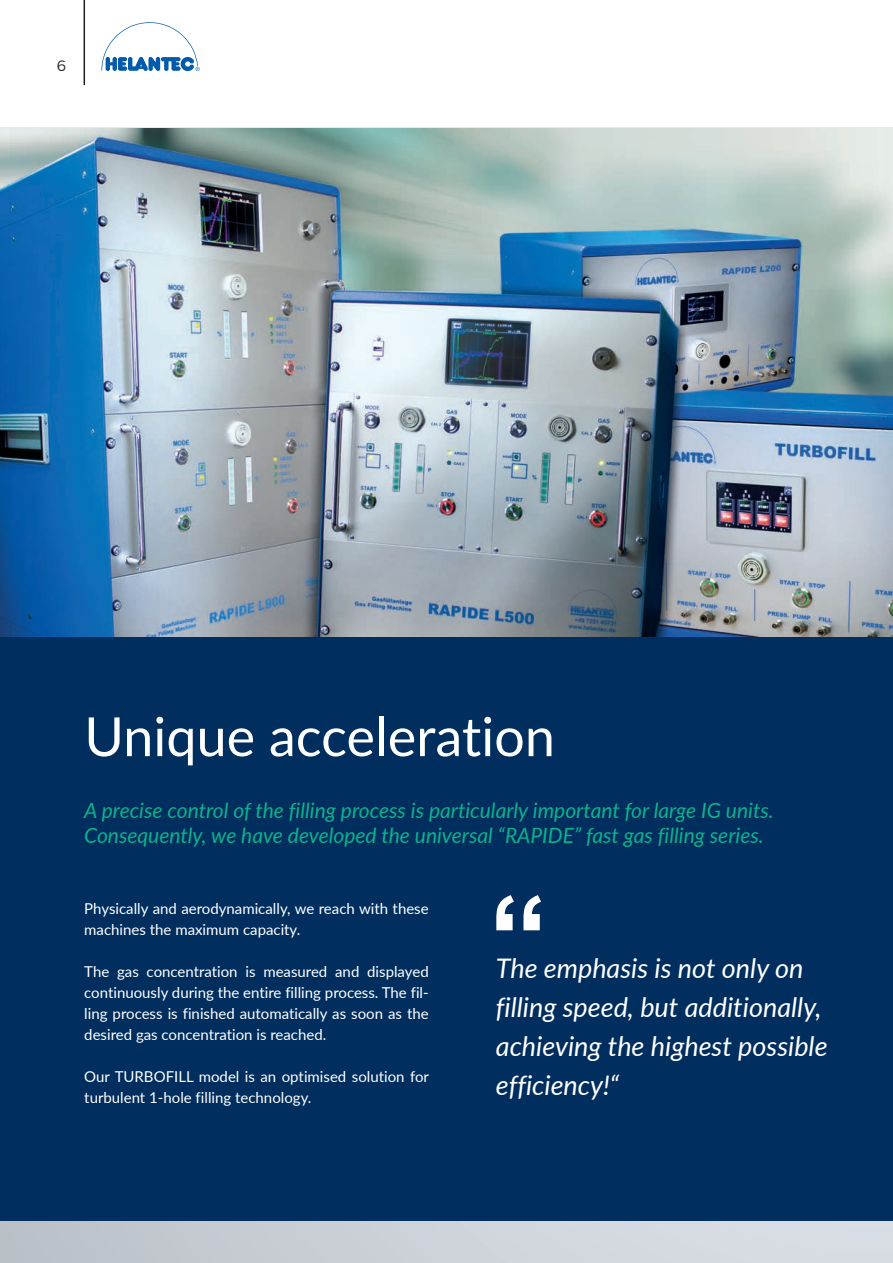
<style>
.page{position:relative;width:893px;height:1263px;background:#fff}
.page>*{position:absolute;margin:0;border:0;box-sizing:border-box;transform-origin:0 0}
.t1{font:54px "Lato";color:#fff}
.t2{font:italic 27px/39px "Lato";color:#fff}
.t3{font:italic 21px/25.2px "Lato";color:#0ab38d}
.t4{font:15px/21px "Lato";color:#fff}
.t5{font:300 15px "Montserrat";color:#231f20}
</style>
<div class="page">
<div style="left:0;top:129px;width:893px;height:1134px;background:linear-gradient(to right,#bcc2c9,#dce2e8)"></div>
<div style="left:0;top:626px;width:893px;height:594px;background:#002e5e"></div>
<hr style="left:892px;top:128px;width:1px;height:1092px;background:#0ab38d">
<img style="left:0;top:129px;width:893px;height:508px">
<svg style="left:496px;top:895px;width:45px;height:35px"></svg>
<hr style="left:84px;top:0;width:1px;height:85px;background:#231f20">
<svg style="left:101px;top:22px;width:99px;height:49px"></svg>
<p class="t5" style="left:57px;top:56px;width:11px">6</p>
<h1 class="t1" style="left:84px;top:698px;width:472px">Unique acceleration</h1>
<h3 class="t3" style="left:84px;top:797px;width:691px">A precise control of the filling process is particularly important for large IG units.<br>Consequently, we have developed the universal “RAPIDE” fast gas filling series.</h3>
<p class="t4" style="left:84px;top:897px;width:346px">Physically and aerodynamically, we reach with these machines the maximum capacity.</p>
<p class="t4" style="left:84px;top:960px;width:346px;text-align:justify">The gas concentration is measured and displayed continuously during the entire filling process. The fil&shy;ling process is finished automatically as soon as the desired gas concentration is reached.</p>
<p class="t4" style="left:84px;top:1065px;width:346px">Our TURBOFILL model is an optimised solution for turbulent 1-hole filling technology.</p>
<h2 class="t2" style="left:496px;top:947px;width:333px">The emphasis is not only on filling speed, but additionally, achieving the highest possible efficiency!“</h2>
</div>
